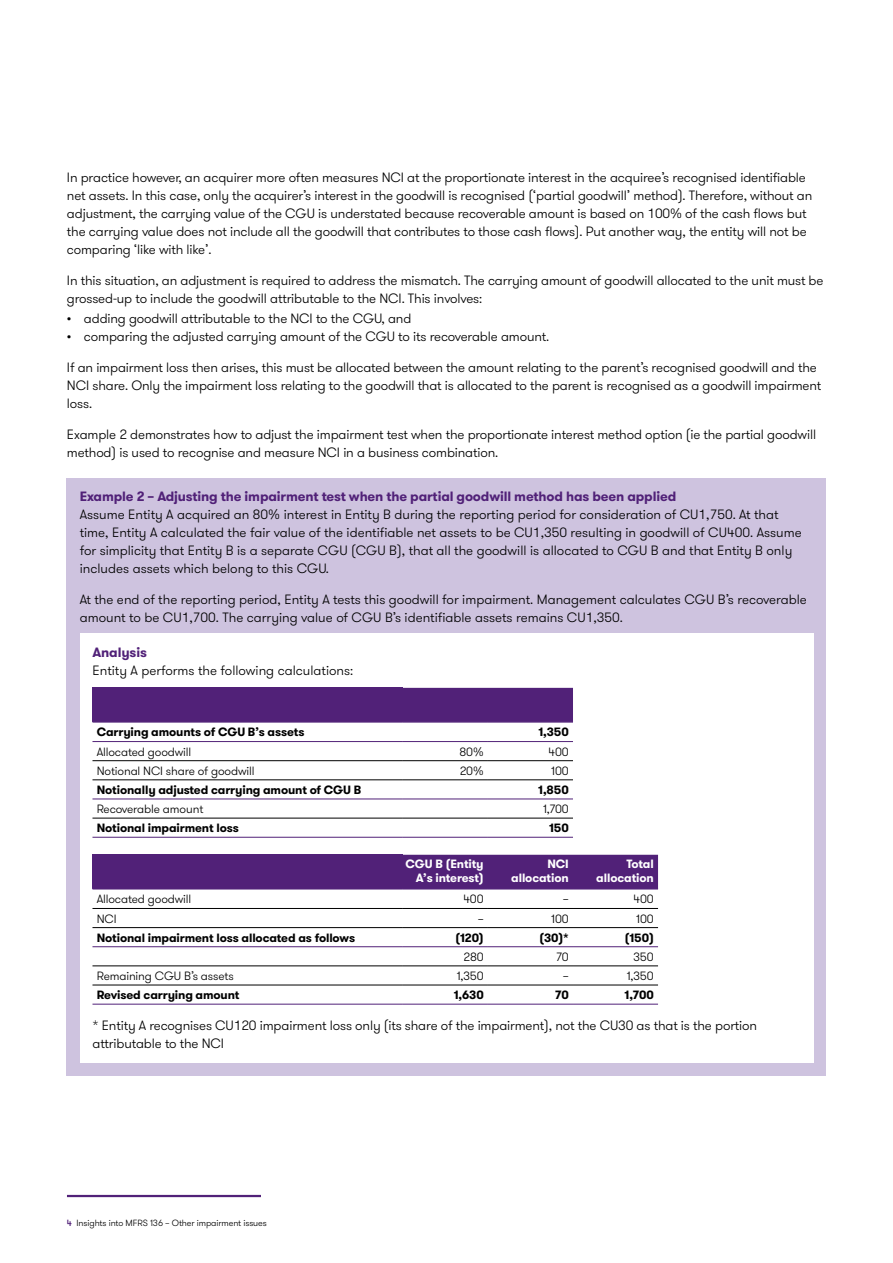
<style>
.page{position:relative;width:893px;height:1263px;background:#fff}
.page>*{position:absolute;margin:0;border:0;box-sizing:border-box;transform-origin:0 0}
.t1{font:300 13.5px/18px "GT Walsheim Pro";letter-spacing:-.01em;color:#000}
.t2{font:700 13.5px "GT Walsheim Pro";letter-spacing:-.01em;color:#512178}
.t3{font:700 12px "GT Walsheim Pro";letter-spacing:-.01em;color:#000}
.t4{font:300 12px "GT Walsheim Pro";letter-spacing:-.01em;color:#000}
.t5{font:700 12px/13.5px "GT Walsheim Pro";letter-spacing:-.01em;color:#fff;text-align:right}
.t6{font:300 9px "GT Walsheim Pro";letter-spacing:-.01em;color:#000}
.s1{font-weight:500;color:#512178}
</style>
<div class="page">
<hr style="left:67px;top:1195px;width:194px;height:2px;background:#512178">
<div style="left:67px;top:478px;width:759px;height:598px;background:#cec3df"></div>
<div style="left:80px;top:634px;width:733px;height:429px;background:#fff"></div>
<div style="left:92px;top:688px;width:311px;height:34px;background:#512178"></div>
<div style="left:403px;top:688px;width:170px;height:33px;background:#512178"></div>
<svg style="left:92px;top:742px;width:481px;height:95px"></svg>
<hr style="left:92px;top:721px;width:311px;height:2px;background:#512178">
<hr style="left:403px;top:721px;width:85px;height:2px;background:#512178">
<hr style="left:488px;top:721px;width:85px;height:2px;background:#512178">
<hr style="left:92px;top:760px;width:311px;height:1px;background:#000">
<hr style="left:403px;top:760px;width:85px;height:1px;background:#000">
<hr style="left:488px;top:760px;width:85px;height:1px;background:#000">
<hr style="left:92px;top:837px;width:311px;height:1px;background:#512178">
<hr style="left:403px;top:837px;width:85px;height:1px;background:#512178">
<hr style="left:488px;top:837px;width:85px;height:1px;background:#512178">
<hr style="left:92px;top:818px;width:311px;height:1px;background:#000">
<hr style="left:403px;top:818px;width:85px;height:1px;background:#000">
<hr style="left:488px;top:818px;width:85px;height:1px;background:#000">
<hr style="left:92px;top:741px;width:311px;height:1px;background:#512178">
<hr style="left:403px;top:741px;width:85px;height:1px;background:#512178">
<hr style="left:488px;top:741px;width:85px;height:1px;background:#512178">
<hr style="left:92px;top:779px;width:311px;height:1px;background:#000">
<hr style="left:403px;top:779px;width:85px;height:1px;background:#000">
<hr style="left:488px;top:779px;width:85px;height:1px;background:#000">
<hr style="left:92px;top:798px;width:311px;height:1px;background:#512178">
<hr style="left:403px;top:798px;width:85px;height:1px;background:#512178">
<hr style="left:488px;top:798px;width:85px;height:1px;background:#512178">
<div style="left:92px;top:855px;width:311px;height:34px;background:#512178"></div>
<div style="left:403px;top:855px;width:255px;height:33px;background:#512178"></div>
<svg style="left:92px;top:889px;width:566px;height:115px"></svg>
<hr style="left:403px;top:888px;width:85px;height:1px;background:#512178">
<hr style="left:488px;top:888px;width:85px;height:1px;background:#512178">
<hr style="left:573px;top:888px;width:85px;height:1px;background:#512178">
<hr style="left:92px;top:927px;width:311px;height:1px;background:#000">
<hr style="left:403px;top:927px;width:85px;height:1px;background:#000">
<hr style="left:488px;top:927px;width:85px;height:1px;background:#000">
<hr style="left:573px;top:927px;width:85px;height:1px;background:#000">
<hr style="left:92px;top:1004px;width:311px;height:1px;background:#512178">
<hr style="left:403px;top:1004px;width:85px;height:1px;background:#512178">
<hr style="left:488px;top:1004px;width:85px;height:1px;background:#512178">
<hr style="left:573px;top:1004px;width:85px;height:1px;background:#512178">
<hr style="left:92px;top:985px;width:311px;height:1px;background:#000">
<hr style="left:403px;top:985px;width:85px;height:1px;background:#000">
<hr style="left:488px;top:985px;width:85px;height:1px;background:#000">
<hr style="left:573px;top:985px;width:85px;height:1px;background:#000">
<hr style="left:92px;top:908px;width:311px;height:1px;background:#000">
<hr style="left:403px;top:908px;width:85px;height:1px;background:#000">
<hr style="left:488px;top:908px;width:85px;height:1px;background:#000">
<hr style="left:573px;top:908px;width:85px;height:1px;background:#000">
<hr style="left:92px;top:946px;width:311px;height:1px;background:#512178">
<hr style="left:403px;top:946px;width:85px;height:1px;background:#512178">
<hr style="left:488px;top:946px;width:85px;height:1px;background:#512178">
<hr style="left:573px;top:946px;width:85px;height:1px;background:#512178">
<hr style="left:92px;top:966px;width:311px;height:1px;background:#000">
<hr style="left:403px;top:966px;width:85px;height:1px;background:#000">
<hr style="left:488px;top:966px;width:85px;height:1px;background:#000">
<hr style="left:573px;top:966px;width:85px;height:1px;background:#000">
<p class="t1" style="left:67px;top:169px;width:747px">In practice however, an acquirer more often measures NCI at the proportionate interest in the acquiree’s recognised identifiable net assets. In this case, only the acquirer’s interest in the goodwill is recognised (‘partial goodwill’ method). Therefore, without an adjustment, the carrying value of the CGU is understated because recoverable amount is based on 100% of the cash flows but the carrying value does not include all the goodwill that contributes to those cash flows). Put another way, the entity will not be comparing ‘like with like’.</p>
<p class="t1" style="left:67px;top:272px;width:758px">In this situation, an adjustment is required to address the mismatch. The carrying amount of goodwill allocated to the unit must be grossed-up to include the goodwill attributable to the NCI. This involves:</p>
<p class="t1" style="left:67px;top:310px;width:346px">• adding goodwill attributable to the NCI to the CGU, and</p>
<p class="t1" style="left:67px;top:328px;width:484px">• comparing the adjusted carrying amount of the CGU to its recoverable amount.</p>
<p class="t1" style="left:67px;top:359px;width:756px">If an impairment loss then arises, this must be allocated between the amount relating to the parent’s recognised goodwill and the<br>NCI share. Only the impairment loss relating to the goodwill that is allocated to the parent is recognised as a goodwill impairment loss.</p>
<p class="t1" style="left:67px;top:425px;width:751px">Example 2 demonstrates how to adjust the impairment test when the proportionate interest method option (ie the partial goodwill method) is used to recognise and measure NCI in a business combination.</p>
<p class="t2" style="left:80px;top:488px;width:598px">Example 2 – Adjusting the impairment test when the partial goodwill method has been applied</p>
<p class="t1" style="left:80px;top:506px;width:723px">Assume Entity A acquired an 80% interest in Entity B during the reporting period for consideration of CU1,750. At that time, Entity A calculated the fair value of the identifiable net assets to be CU1,350 resulting in goodwill of CU400. Assume for simplicity that Entity B is a separate CGU (CGU B), that all the goodwill is allocated to CGU B and that Entity B only includes assets which belong to this CGU.</p>
<p class="t1" style="left:80px;top:591px;width:729px">At the end of the reporting period, Entity A tests this goodwill for impairment. Management calculates CGU B’s recoverable amount to be CU1,700. The carrying value of CGU B’s identifiable assets remains CU1,350.</p>
<p class="t2" style="left:92px;top:643px;width:56px">Analysis</p>
<p class="t1" style="left:92px;top:661px;width:262px">Entity A performs the following calculations:</p>
<p class="t3" style="left:97px;top:724px;width:209px">Carrying amounts of CGU B’s assets</p>
<p class="t3" style="left:538px;top:724px;width:32px">1,350</p>
<p class="t4" style="left:97px;top:744px;width:96px">Allocated goodwill</p>
<p class="t4" style="left:460px;top:744px;width:26px">80%</p>
<p class="t4" style="left:549px;top:744px;width:22px">400</p>
<p class="t4" style="left:97px;top:763px;width:159px">Notional NCI share of goodwill</p>
<p class="t4" style="left:460px;top:763px;width:25px">20%</p>
<p class="t4" style="left:551px;top:763px;width:19px">100</p>
<p class="t3" style="left:97px;top:782px;width:266px">Notionally adjusted carrying amount of CGU B</p>
<p class="t3" style="left:538px;top:782px;width:32px">1,850</p>
<p class="t4" style="left:97px;top:801px;width:108px">Recoverable amount</p>
<p class="t4" style="left:543px;top:801px;width:27px">1,700</p>
<p class="t3" style="left:97px;top:820px;width:144px">Notional impairment loss</p>
<p class="t3" style="left:549px;top:820px;width:21px">150</p>
<p class="t5" style="left:406px;top:857px;width:80px">CGU B (Entity<br>A’s interest)</p>
<p class="t5" style="left:511px;top:857px;width:59px">NCI allocation</p>
<p class="t5" style="left:596px;top:857px;width:59px">Total allocation</p>
<p class="t4" style="left:97px;top:892px;width:96px">Allocated goodwill</p>
<p class="t4" style="left:463px;top:892px;width:22px">400</p>
<p class="t4" style="left:563px;top:892px;width:8px">–</p>
<p class="t4" style="left:634px;top:892px;width:22px">400</p>
<p class="t4" style="left:97px;top:911px;width:21px">NCI</p>
<p class="t4" style="left:478px;top:911px;width:8px">–</p>
<p class="t4" style="left:551px;top:911px;width:19px">100</p>
<p class="t4" style="left:636px;top:911px;width:19px">100</p>
<p class="t3" style="left:97px;top:930px;width:260px">Notional impairment loss allocated as follows</p>
<p class="t3" style="left:455px;top:930px;width:30px">(120)</p>
<p class="t3" style="left:539px;top:930px;width:31px">(30)*</p>
<p class="t3" style="left:625px;top:930px;width:30px">(150)</p>
<p class="t4" style="left:464px;top:949px;width:21px">280</p>
<p class="t4" style="left:556px;top:949px;width:14px">70</p>
<p class="t4" style="left:633px;top:949px;width:22px">350</p>
<p class="t4" style="left:97px;top:968px;width:138px">Remaining CGU B’s assets</p>
<p class="t4" style="left:457px;top:968px;width:29px">1,350</p>
<p class="t4" style="left:563px;top:968px;width:8px">–</p>
<p class="t4" style="left:627px;top:968px;width:29px">1,350</p>
<p class="t3" style="left:97px;top:987px;width:144px">Revised carrying amount</p>
<p class="t3" style="left:454px;top:987px;width:31px">1,630</p>
<p class="t3" style="left:555px;top:987px;width:15px">70</p>
<p class="t3" style="left:625px;top:987px;width:31px">1,700</p>
<p class="t1" style="left:92px;top:1016px;width:666px">* Entity A recognises CU120 impairment loss only (its share of the impairment), not the CU30 as that is the portion attributable to the NCI</p>
<p class="t6" style="left:67px;top:1217px;width:201px"><span class="s1">4</span> Insights into MFRS 136 – Other impairment issues</p>
</div>
